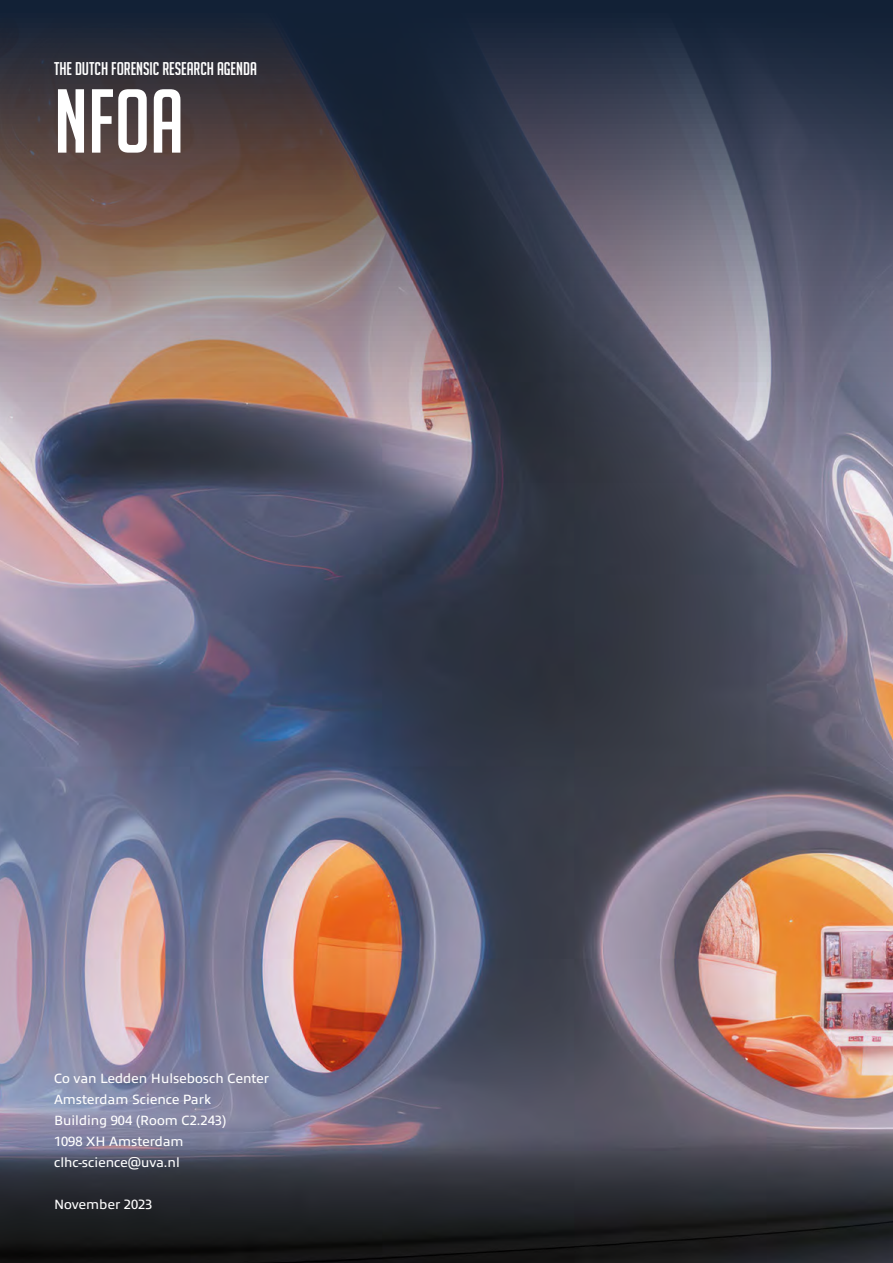
<style>
.page{position:relative;width:893px;height:1263px;background:#fff}
.page>*{position:absolute;margin:0;border:0;box-sizing:border-box;transform-origin:0 0}
.t1{font:88.35px "Big Noodle Titling";color:#fff}
.t2{font:18px "Big Noodle Titling";color:#fff}
.t3{font:13.5px/21px "Allumi Std";color:#fff}
</style>
<div class="page">
<img style="left:0;top:0;width:893px;height:1263px">
<h2 class="t2" style="left:54px;top:59px;width:204px">THE DUTCH FORENSIC RESEARCH AGENDA</h2>
<h1 class="t1" style="left:54px;top:74px;width:131px">NFOA</h1>
<p class="t3" style="left:54px;top:1068px;width:217px">Co van Ledden Hulsebosch Center<br>Amsterdam Science Park<br>Building 904 (Room C2.243)<br>1098 XH Amsterdam clhc-science@uva.nl</p>
<p class="t3" style="left:54px;top:1194px;width:100px">November 2023</p>
</div>
